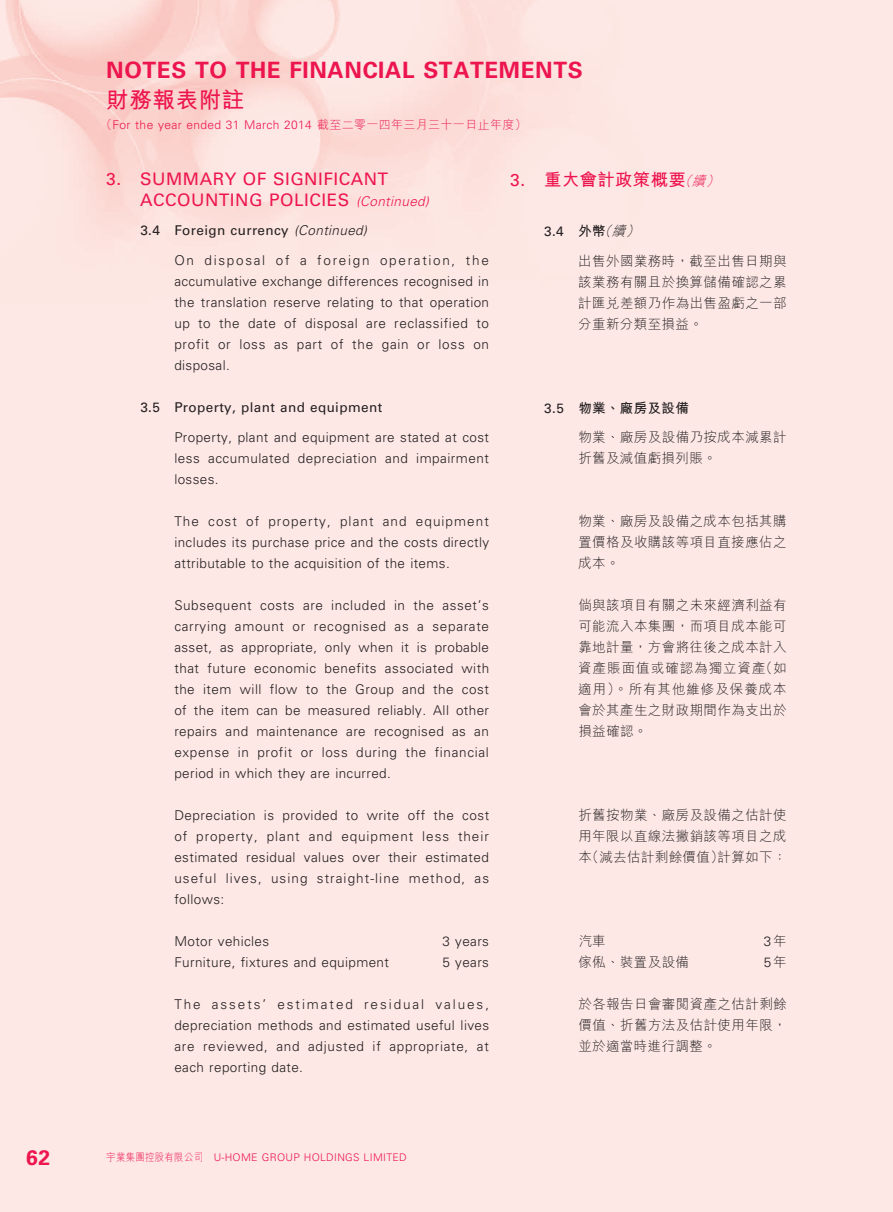
<style>
.page{position:relative;width:893px;height:1212px;background:#fff}
.page>*{position:absolute;margin:0;border:0;box-sizing:border-box;transform-origin:0 0}
.t1{font:700 22.5px "Univers";letter-spacing:.03em;color:#ed154e}
.t2{font:700 22.5px "M Hei HK";letter-spacing:.03em;color:#ed154e}
.t3{font:700 21px "Univers";color:#ed154e}
.t4{font:17.25px "Univers";letter-spacing:.03em;color:#ed154e}
.t5{font:700 17.25px "M Hei HK";letter-spacing:.03em;color:#ed154e}
.t6{font:300 13.5px/21px "Univers";letter-spacing:.03em;color:#231f20;text-align:justify}
.t7{font:300 13.5px/21px "M Hei HK";letter-spacing:.03em;color:#231f20;text-align:justify}
.t8{font:13.5px/29.5px "Univers";letter-spacing:.03em;color:#231f20}
.t9{font:300 12px "Univers";letter-spacing:.03em;color:#ed154e}
.t10{font:300 10.5px "Univers";letter-spacing:.03em;color:#ed154e}
.s1{font-family:"M Hei HK"}
.s2{font-weight:300;font-style:italic;color:#ed154e}
.s3{font-weight:300;font-style:italic}
.s4{font-family:"Univers";font-weight:400}
.s5{font-weight:300;font-style:italic;font-size:13.5px}
.s6{font-family:"M Hei HK";font-weight:700}
.s7{font-family:"M Hei HK";font-weight:300;font-style:italic}
.s8{font-weight:700}
</style>
<div class="page">
<h1 class="t1" style="left:106px;top:57px;width:478px">NOTES TO THE FINANCIAL STATEMENTS</h1>
<h1 class="t2" style="left:106px;top:83px;width:140px">財務報表附註</h1>
<p class="t9" style="left:100px;top:117px;width:428px"><span class="s1">（</span>For the year ended 31 March 2014 <span class="s1">截至二零一四年三月三十一日止年度）</span></p>
<p class="t4" style="left:106px;top:169px;width:31px">3. SUMMARY</p>
<p class="t4" style="left:243px;top:169px;width:41px">OF SIG</p>
<p class="t4" style="left:304px;top:169px;width:24px">NIFICA</p>
<p class="t4" style="left:364px;top:169px;width:25px">NT</p>
<p class="t4" style="left:140px;top:190px;width:14px">ACCOU</p>
<p class="t4" style="left:205px;top:190px;width:75px">NTING POLICIES</p>
<p class="t8" style="left:140px;top:186px;width:290px;text-indent:216px"><span class="s2">(Continued)<br></span>3.4 Foreign currency <span class="s3">(Continued)</span></p>
<p class="t6" style="left:174px;top:250px;width:316px">On disposal of a foreign operation, the accumulative exchange differences recognised in the translation reserve relating to that operation up to the date of disposal are reclassified to profit or loss as part of the gain or loss on disposal.</p>
<p class="t8" style="left:140px;top:392px;width:243px">3.5 Property, plant and equipment</p>
<p class="t6" style="left:174px;top:426px;width:316px">Property, plant and equipment are stated at cost less accumulated depreciation and impairment losses.</p>
<p class="t6" style="left:174px;top:510px;width:316px">The cost of property, plant and equipment includes its purchase price and the costs directly attributable to the acquisition of the items.</p>
<p class="t6" style="left:174px;top:594px;width:316px">Subsequent costs are included in the asset’s carrying amount or recognised as a separate asset, as appropriate, only when it is probable that future economic benefits associated with the item will flow to the Group and the cost of the item can be measured reliably. All other repairs and maintenance are recognised as an expense in profit or loss during the financial period in which they are incurred.</p>
<p class="t6" style="left:174px;top:804px;width:316px">Depreciation is provided to write off the cost of property, plant and equipment less their estimated residual values over their estimated useful lives, using straight-line method, as follows:</p>
<p class="t6" style="left:174px;top:930px;width:96px">Motor vehicles</p>
<p class="t6" style="left:442px;top:930px;width:48px">3 years</p>
<p class="t6" style="left:174px;top:951px;width:216px">Furniture, fixtures and equipment</p>
<p class="t6" style="left:442px;top:951px;width:48px">5 years</p>
<p class="t6" style="left:174px;top:993px;width:316px">The assets’ estimated residual values, depreciation methods and estimated useful lives are reviewed, and adjusted if appropriate, at each reporting date.</p>
<p class="t5" style="left:510px;top:167px;width:215px"><span class="s4">3.</span> 重大會計政策概要<span class="s5">（續）</span></p>
<p class="t8" style="left:544px;top:217px;width:101px">3.4 <span class="s6">外幣</span><span class="s7">（續）</span></p>
<p class="t7" style="left:578px;top:250px;width:210px">出售外國業務時，截至出售日期與該業務有關且於換算儲備確認之累計匯兌差額乃作為出售盈虧之一部分重新分類至損益。</p>
<p class="t7" style="left:578px;top:392px;width:210px;line-height:29.5px;text-indent:-34px"><span class="s4">3.5</span> <span class="s8">物業、廠房及設備<br></span>物業、廠房及設備乃按成本減累計</p>
<p class="t7" style="left:578px;top:447px;width:140px">折舊及減值虧損列賬。</p>
<p class="t7" style="left:578px;top:510px;width:210px">物業、廠房及設備之成本包括其購置價格及收購該等項目直接應佔之成本。</p>
<p class="t7" style="left:578px;top:594px;width:210px">倘與該項目有關之未來經濟利益有可能流入本集團，而項目成本能可靠地計量，方會將往後之成本計入資產賬面值或確認為獨立資產（如適用）。所有其他維修及保養成本會於其產生之財政期間作為支出於損益確認。</p>
<p class="t7" style="left:578px;top:804px;width:210px">折舊按物業、廠房及設備之估計使用年限以直線法撇銷該等項目之成本（減去估計剩餘價值）計算如下：</p>
<p class="t7" style="left:578px;top:930px;width:29px">汽車</p>
<p class="t6" style="left:764px;top:931px;width:25px">3<span class="s1">年</span></p>
<p class="t7" style="left:578px;top:951px;width:112px">傢俬、裝置及設備</p>
<p class="t6" style="left:764px;top:952px;width:25px">5<span class="s1">年</span></p>
<p class="t7" style="left:578px;top:993px;width:210px">於各報告日會審閱資產之估計剩餘價值、折舊方法及估計使用年限，並於適當時進行調整。</p>
<h2 class="t3" style="left:26px;top:1145px;width:25px">62</h2>
<p class="t10" style="left:106px;top:1151px;width:302px"><span class="s1">宇業集團控股有限公司</span> U-HOME GROUP HOLDINGS LIMITED</p>
</div>
